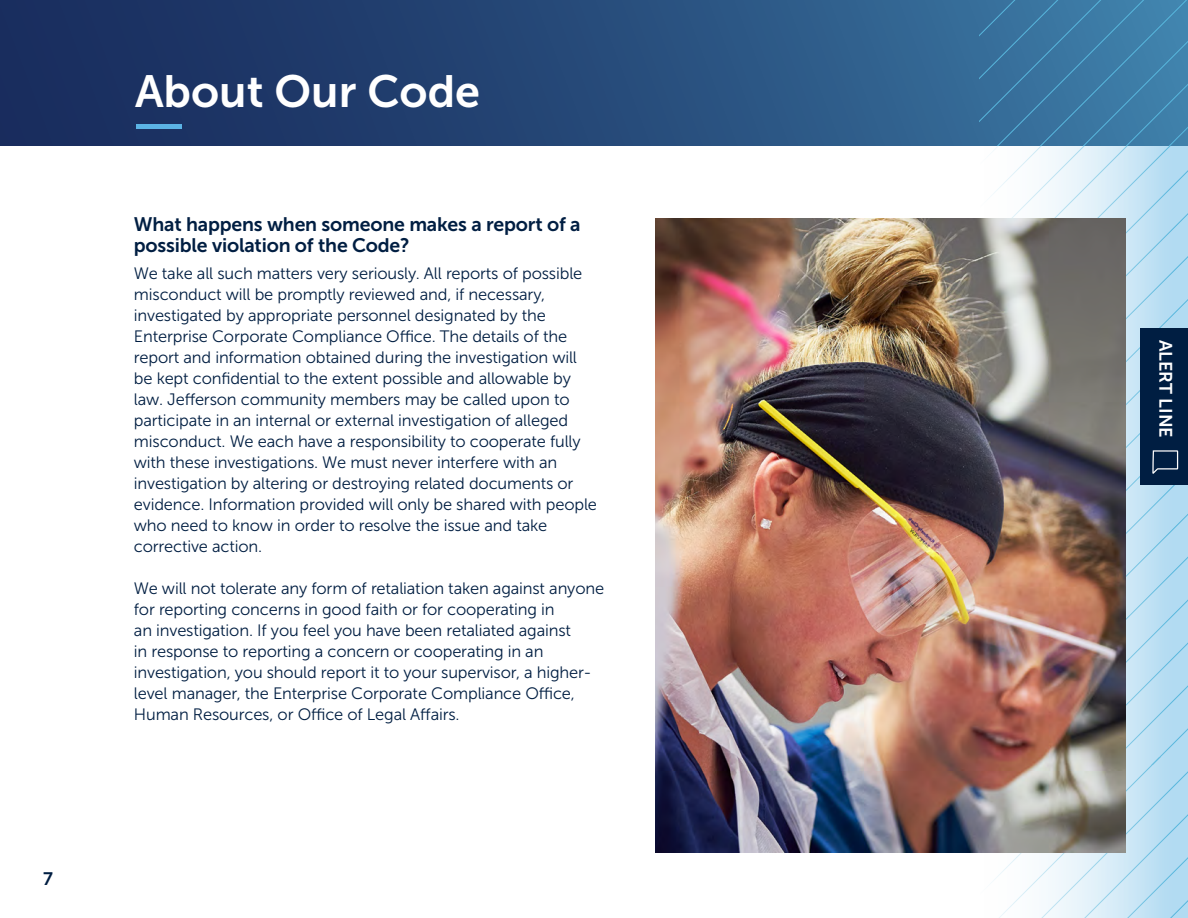
<style>
.page{position:relative;width:1188px;height:918px;background:#fff}
.page>*{position:absolute;margin:0;border:0;box-sizing:border-box;transform-origin:0 0}
.t1{font:45px "Museo Sans 700";color:#fff}
.t2{font:19.5px/21px "Museo Sans 700";letter-spacing:-.01em;color:#001e42}
.t3{font:18px "Museo Sans 700";color:#fff}
.t4{font:18px "Museo Sans 700";color:#001e42}
.t5{font:16.5px/21px "Museo Sans 300";letter-spacing:-.01em;color:#001e42}
</style>
<div class="page">
<svg style="left:991px;top:146px;width:197px;height:772px"></svg>
<svg style="left:0;top:0;width:980px;height:146px;background:#244574"></svg>
<svg style="left:980px;top:0;width:208px;height:146px;background:#3b79a4"></svg>
<img style="left:656px;top:218px;width:469px;height:635px">
<hr style="left:136px;top:125px;width:46px;height:4px;background:#5bb3e4">
<div style="left:1141px;top:328px;width:47px;height:157px;background:#001e42"></div>
<svg style="left:1152px;top:450px;width:27px;height:24px"></svg>
<p class="t4" style="left:43px;top:869px;width:11px">7</p>
<h1 class="t1" style="left:135px;top:67px;width:347px">About Our Code</h1>
<p class="t2" style="left:134px;top:213px;width:448px">What happens when someone makes a report of a possible violation of the Code?</p>
<p class="t5" style="left:134px;top:263px;width:465px">We take all such matters very seriously. All reports of possible misconduct will be promptly reviewed and, if necessary, investigated by appropriate personnel designated by the Enterprise Corporate Compliance Office. The details of the report and information obtained during the investigation will be kept confidential to the extent possible and allowable by law. Jefferson community members may be called upon to participate in an internal or external investigation of alleged misconduct. We each have a responsibility to cooperate fully with these investigations. We must never interfere with an investigation by altering or destroying related documents or evidence. Information provided will only be shared with people who need to know in order to resolve the issue and take corrective action.</p>
<p class="t5" style="left:134px;top:578px;width:472px">We will not tolerate any form of retaliation taken against anyone for reporting concerns in good faith or for cooperating in<br>an investigation. If you feel you have been retaliated against<br>in response to reporting a concern or cooperating in an investigation, you should report it to your supervisor, a higher&shy;level manager, the Enterprise Corporate Compliance Office, Human Resources, or Office of Legal Affairs.</p>
<p class="t3" style="left:1176px;top:340px;width:99px;rotate:90deg">ALERT LINE</p>
</div>
